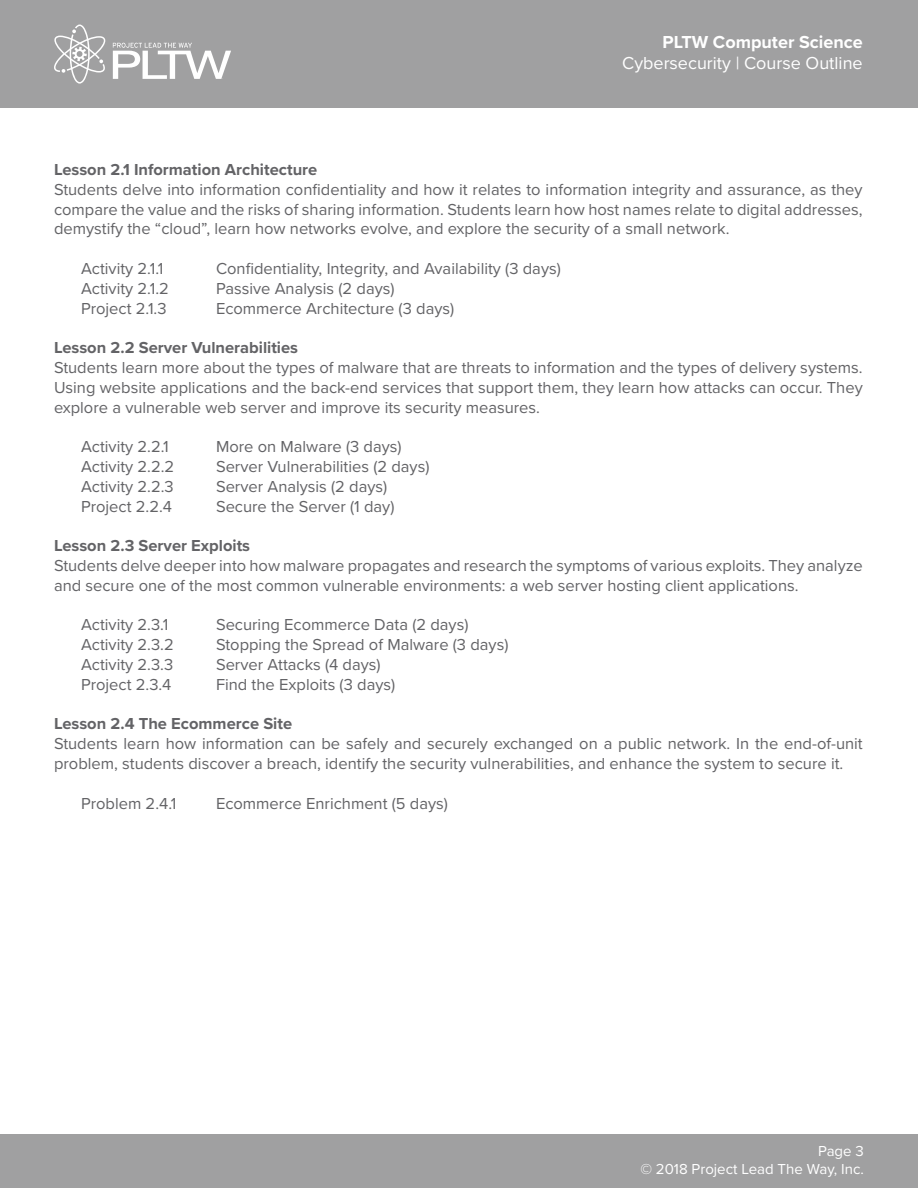
<style>
.page{position:relative;width:918px;height:1188px;background:#fff}
.page>*{position:absolute;margin:0;border:0;box-sizing:border-box;transform-origin:0 0}
.t1{font:18px "Proxima Nova";color:#fff}
.t2{font:700 18px "Proxima Nova";color:#fff}
.t3{font:16.5px/19.8px "Proxima Nova";color:#636366;text-align:justify}
.t4{font:700 16.5px "Proxima Nova";color:#636366}
.t5{font:15px/16.5px "Proxima Nova";color:#fff;text-align:right}
</style>
<div class="page">
<div style="left:0;top:0;width:918px;height:108px;background:#a0a0a1"></div>
<svg style="left:113px;top:43px;width:118px;height:36px"></svg>
<svg style="left:54px;top:25px;width:51px;height:59px"></svg>
<div style="left:0;top:1134px;width:918px;height:54px;background:#a0a0a1"></div>
<p class="t2" style="left:663px;top:28px;width:202px">PLTW Computer Science</p>
<p class="t1" style="left:622px;top:50px;width:242px">Cybersecurity | Course Outline</p>
<p class="t4" style="left:54px;top:157px;width:265px">Lesson 2.1 Information Architecture</p>
<p class="t3" style="left:54px;top:179px;width:810px">Students delve into information confidentiality and how it relates to information integrity and assurance, as they compare the value and the risks of sharing information. Students learn how host names relate to digital addresses, demystify the “cloud”, learn how networks evolve, and explore the security of a small network.</p>
<p class="t3" style="left:81px;top:258px;width:84px">Activity 2.1.1</p>
<p class="t3" style="left:216px;top:258px;width:346px">Confidentiality, Integrity, and Availability (3 days)</p>
<p class="t3" style="left:81px;top:278px;width:89px">Activity 2.1.2</p>
<p class="t3" style="left:216px;top:278px;width:180px">Passive Analysis (2 days)</p>
<p class="t3" style="left:81px;top:298px;width:87px">Project 2.1.3</p>
<p class="t3" style="left:216px;top:298px;width:240px">Ecommerce Architecture (3 days)</p>
<p class="t4" style="left:54px;top:335px;width:246px">Lesson 2.2 Server Vulnerabilities</p>
<p class="t3" style="left:54px;top:357px;width:810px">Students learn more about the types of malware that are threats to information and the types of delivery systems.<br>Using website applications and the back-end services that support them, they learn how attacks can occur. They explore a vulnerable web server and improve its security measures.</p>
<p class="t3" style="left:81px;top:436px;width:89px">Activity 2.2.1</p>
<p class="t3" style="left:216px;top:436px;width:187px">More on Malware (3 days)</p>
<p class="t3" style="left:81px;top:456px;width:95px">Activity 2.2.2</p>
<p class="t3" style="left:216px;top:456px;width:215px">Server Vulnerabilities (2 days)</p>
<p class="t3" style="left:81px;top:476px;width:94px">Activity 2.2.3</p>
<p class="t3" style="left:216px;top:476px;width:173px">Server Analysis (2 days)</p>
<p class="t3" style="left:81px;top:496px;width:93px">Project 2.2.4</p>
<p class="t3" style="left:216px;top:496px;width:180px">Secure the Server (1 day)</p>
<p class="t4" style="left:54px;top:533px;width:198px">Lesson 2.3 Server Exploits</p>
<p class="t3" style="left:54px;top:555px;width:810px">Students delve deeper into how malware propagates and research the symptoms of various exploits. They analyze and secure one of the most common vulnerable environments: a web server hosting client applications.</p>
<p class="t3" style="left:81px;top:614px;width:89px">Activity 2.3.1</p>
<p class="t3" style="left:216px;top:614px;width:254px">Securing Ecommerce Data (2 days)</p>
<p class="t3" style="left:81px;top:634px;width:94px">Activity 2.3.2</p>
<p class="t3" style="left:216px;top:634px;width:294px">Stopping the Spread of Malware (3 days)</p>
<p class="t3" style="left:81px;top:654px;width:94px">Activity 2.3.3</p>
<p class="t3" style="left:216px;top:654px;width:166px">Server Attacks (4 days)</p>
<p class="t3" style="left:81px;top:674px;width:92px">Project 2.3.4</p>
<p class="t3" style="left:216px;top:674px;width:181px">Find the Exploits (3 days)</p>
<p class="t4" style="left:54px;top:712px;width:240px">Lesson 2.4 The Ecommerce Site</p>
<p class="t3" style="left:54px;top:733px;width:810px">Students learn how information can be safely and securely exchanged on a public network. In the end-of-unit problem, students discover a breach, identify the security vulnerabilities, and enhance the system to secure it.</p>
<p class="t3" style="left:81px;top:793px;width:97px">Problem 2.4.1</p>
<p class="t3" style="left:216px;top:793px;width:233px">Ecommerce Enrichment (5 days)</p>
<p class="t5" style="left:640px;top:1144px;width:225px">Page 3<br>© 2018 Project Lead The Way, Inc.</p>
<p class="t5" style="left:705px;top:1162px;width:160px">© Project Lead The Way</p>
</div>
